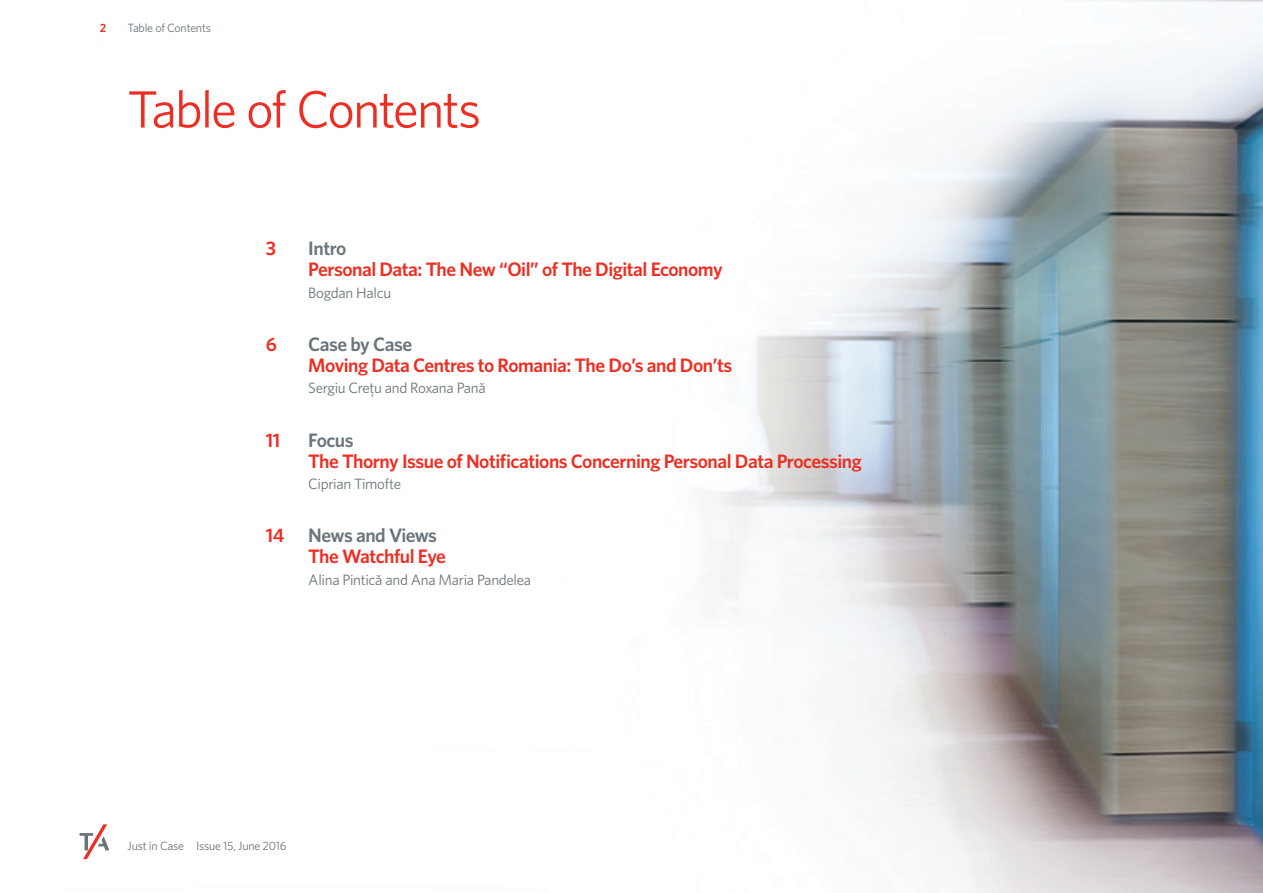
<style>
.page{position:relative;width:1263px;height:893px;background:#fff}
.page>*{position:absolute;margin:0;border:0;box-sizing:border-box;transform-origin:0 0}
.t1{font:52.5px "Whitney";letter-spacing:-.04em;color:#ee2e22}
.t2{font:600 19.5px/21.3px "Whitney";letter-spacing:-.025em;color:#ee2e22}
.t3{font:600 19.5px "Whitney";letter-spacing:-.025em;color:#6a747b}
.t4{font:15px "Whitney";letter-spacing:-.02em;color:#6a747b}
.t5{font:12px "Whitney";letter-spacing:-.02em;color:#6a747b}
.t6{font:600 12px "Whitney";color:#ee2e22}
.s1{color:#6a747b}
</style>
<div class="page">
<img style="left:79px;top:0;width:1184px;height:893px">
<svg style="left:80px;top:824px;width:29px;height:35px"></svg>
<p class="t6" style="left:100px;top:20px;width:8px">2</p>
<p class="t5" style="left:128px;top:20px;width:85px">Table of Contents</p>
<h1 class="t1" style="left:128px;top:74px;width:355px">Table of Contents</h1>
<p class="t2" style="left:266px;top:237px;width:12px">3</p>
<p class="t3" style="left:308px;top:235px;width:40px">Intro</p>
<p class="t2" style="left:308px;top:259px;width:416px">Personal Data: The New “Oil” of The Digital Economy</p>
<p class="t4" style="left:308px;top:282px;width:84px">Bogdan Halcu</p>
<p class="t2" style="left:266px;top:333px;width:13px">6</p>
<p class="t3" style="left:308px;top:331px;width:105px">Case by Case</p>
<p class="t2" style="left:308px;top:354px;width:425px">Moving Data Centres to Romania: The Do’s and Don’ts</p>
<p class="t4" style="left:308px;top:378px;width:179px">Sergiu Crețu and Roxana Pană</p>
<p class="t2" style="left:266px;top:429px;width:16px">11</p>
<p class="t3" style="left:308px;top:427px;width:47px">Focus</p>
<p class="t2" style="left:308px;top:450px;width:555px">The Thorny Issue of Notifications Concerning Personal Data Processing</p>
<p class="t4" style="left:308px;top:474px;width:94px">Ciprian Timofte</p>
<p class="t2" style="left:308px;top:524px;width:139px;text-indent:-43px">14 <span class="s1">News and Views<br></span>The Watchful Eye</p>
<p class="t4" style="left:308px;top:569px;width:224px">Alina Pintică and Ana Maria Pandelea</p>
<p class="t5" style="left:128px;top:838px;width:161px">Just in Case Issue 15, June 2016</p>
</div>
